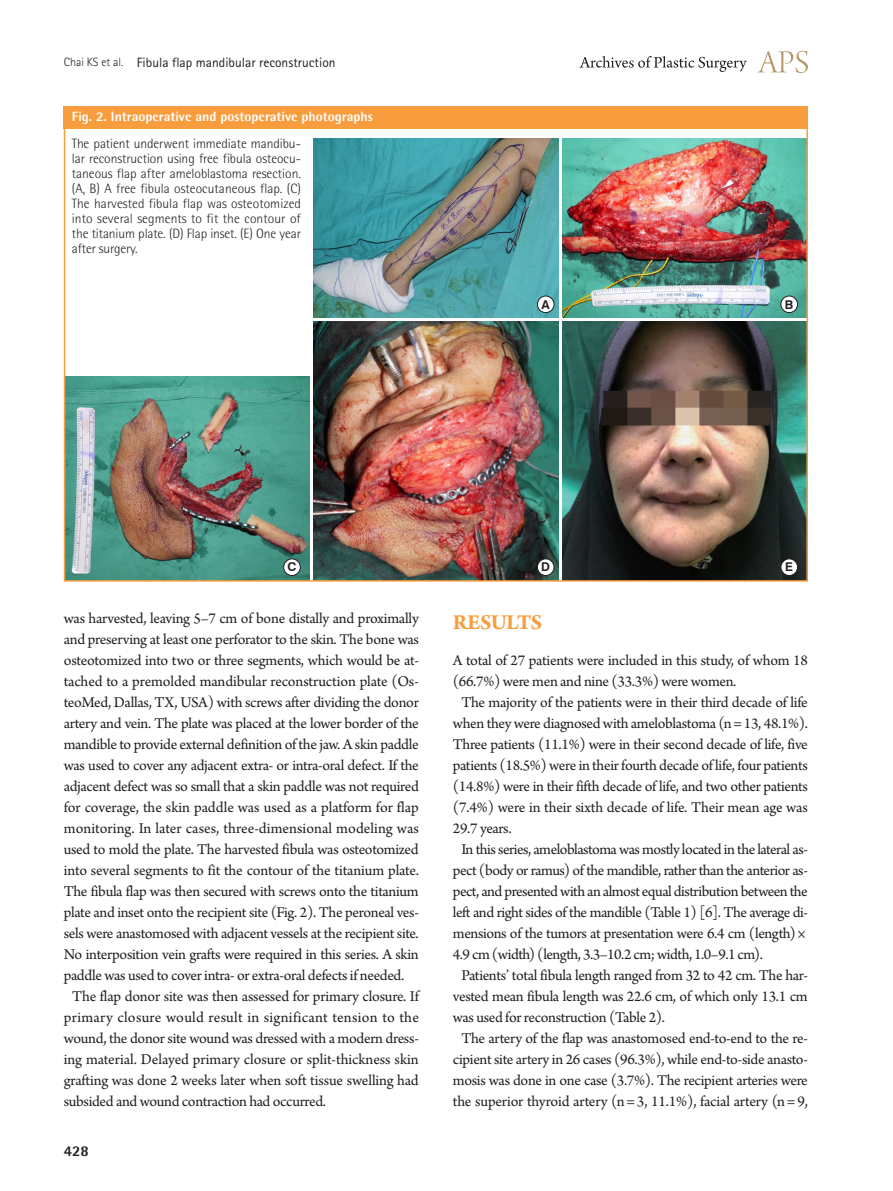
<style>
.page{position:relative;width:893px;height:1191px;background:#fff}
.page>*{position:absolute;margin:0;border:0;box-sizing:border-box;transform-origin:0 0}
.대제목{font:700 22.5px "Arno Pro";letter-spacing:-.02em;color:#f89d3d}
.본문{font:15.75px/21px "Arno Pro";letter-spacing:-.025em;color:#231f20;text-align:justify}
.본문_0{font:15.75px/21px "Arno Pro";letter-spacing:-.02em;color:#231f20;text-align:justify}
.t1{font:800 15px "Rotis Semi Sans Std";color:#231f20}
.그림설명{font:300 13.5px/15px "Rotis Semi Sans Std";letter-spacing:-.01em;color:#231f20;text-align:justify}
.표그림제목{font:800 13.5px "Rotis Semi Sans Std";color:#fff}
.하시라_제목{font:13.5px "Rotis Sans Serif Std";color:#231f20}
.t2{font:700 12.15px "Swiss 721 BT";color:#231f20}
.s1{font-weight:300;font-size:12px}
</style>
<div class="page">
<svg style="left:757px;top:51px;width:51px;height:22px"></svg>
<svg style="left:579px;top:56px;width:168px;height:16px"></svg>
<div style="left:64px;top:106px;width:744px;height:23px;background:#f89d3d"></div>
<img style="left:67px;top:376px;width:242px;height:202px">
<img style="left:313px;top:138px;width:245px;height:179px">
<img style="left:313px;top:321px;width:245px;height:257px">
<img style="left:563px;top:138px;width:242px;height:179px">
<img style="left:563px;top:321px;width:242px;height:257px">
<div style="left:64px;top:106px;width:744px;height:475px;border:2px solid #f89d3d"></div>
<div style="left:537px;top:296px;width:17px;height:17px;background:#fff;border-radius:50%"></div>
<div style="left:537px;top:296px;width:17px;height:17px;border:1px solid #231f20;border-radius:50%"></div>
<div style="left:537px;top:559px;width:17px;height:16px;background:#fff;border-radius:50%"></div>
<div style="left:537px;top:558px;width:17px;height:17px;border:1px solid #231f20;border-radius:50%"></div>
<div style="left:284px;top:559px;width:16px;height:16px;background:#fff;border-radius:50%"></div>
<div style="left:283px;top:558px;width:17px;height:17px;border:1px solid #231f20;border-radius:50%"></div>
<div style="left:781px;top:559px;width:16px;height:16px;background:#fff;border-radius:50%"></div>
<div style="left:781px;top:558px;width:17px;height:17px;border:1px solid #231f20;border-radius:50%"></div>
<div style="left:781px;top:296px;width:16px;height:17px;background:#fff;border-radius:50%"></div>
<div style="left:781px;top:296px;width:17px;height:17px;border:1px solid #231f20;border-radius:50%"></div>
<p class="하시라_제목" style="left:64px;top:54px;width:273px"><span class="s1">Chai KS et al.</span> Fibula flap mandibular reconstruction</p>
<p class="표그림제목" style="left:72px;top:108px;width:302px">Fig. 2. Intraoperative and postoperative photographs</p>
<p class="그림설명" style="left:72px;top:136px;width:231px">The patient underwent immediate mandibu&shy;lar reconstruction using free fibula osteocu&shy;taneous flap after ameloblastoma resection. (A, B) A free fibula osteocutaneous flap. (C)<br>The harvested fibula flap was osteotomized into several segments to fit the contour of the titanium plate. (D) Flap inset. (E) One year after surgery.</p>
<p class="t2" style="left:542px;top:297px;width:10px">A</p>
<p class="t2" style="left:785px;top:297px;width:10px">B</p>
<p class="t2" style="left:287px;top:560px;width:10px">C</p>
<p class="t2" style="left:541px;top:560px;width:10px">D</p>
<p class="t2" style="left:785px;top:560px;width:9px">E</p>
<p class="본문_0" style="left:64px;top:609px;width:357px">was harvested, leaving 5–7 cm of bone distally and proximally and preserving at least one perforator to the skin. The bone was osteotomized into two or three segments, which would be at&shy;tached to a premolded mandibular reconstruction plate (Os&shy;teoMed, Dallas, TX, USA) with screws after dividing the donor artery and vein. The plate was placed at the lower border of the mandible to provide external definition of the jaw. A skin paddle was used to cover any adjacent extra- or intra-oral defect. If the adjacent defect was so small that a skin paddle was not required for coverage, the skin paddle was used as a platform for flap monitoring. In later cases, three-dimensional modeling was used to mold the plate. The harvested fibula was osteotomized into several segments to fit the contour of the titanium plate.<br>The fibula flap was then secured with screws onto the titanium plate and inset onto the recipient site (Fig. 2). The peroneal ves&shy;sels were anastomosed with adjacent vessels at the recipient site.<br>No interposition vein grafts were required in this series. A skin paddle was used to cover intra- or extra-oral defects if needed.</p>
<p class="본문" style="left:64px;top:987px;width:357px;text-indent:9px">The flap donor site was then assessed for primary closure. If primary closure would result in significant tension to the wound, the donor site wound was dressed with a modern dress&shy;ing material. Delayed primary closure or split-thickness skin grafting was done 2 weeks later when soft tissue swelling had subsided and wound contraction had occurred.</p>
<p class="t1" style="left:64px;top:1141px;width:27px">428</p>
<p class="대제목" style="left:453px;top:609px;width:91px">RESULTS</p>
<p class="본문_0" style="left:453px;top:651px;width:357px">A total of 27 patients were included in this study, of whom 18 (66.7%) were men and nine (33.3%) were women.</p>
<p class="본문" style="left:453px;top:693px;width:357px;text-indent:9px">The majority of the patients were in their third decade of life when they were diagnosed with ameloblastoma (n = 13, 48.1%).<br>Three patients (11.1%) were in their second decade of life, five patients (18.5%) were in their fourth decade of life, four patients (14.8%) were in their fifth decade of life, and two other patients (7.4%) were in their sixth decade of life. Their mean age was 29.7 years.</p>
<p class="본문" style="left:453px;top:840px;width:357px;text-align:left;text-indent:9px">In this series, ameloblastoma was mostly located in the lateral as&shy;pect (body or ramus) of the mandible, rather than the anterior as&shy;pect, and presented with an almost equal distribution between the left and right sides of the mandible (Table 1) [6]. The average di&shy;mensions of the tumors at presentation were 6.4 cm (length) × 4.9 cm (width) (length, 3.3–10.2 cm; width, 1.0–9.1 cm).</p>
<p class="본문" style="left:453px;top:966px;width:357px;text-indent:9px">Patients’ total fibula length ranged from 32 to 42 cm. The har&shy;vested mean fibula length was 22.6 cm, of which only 13.1 cm was used for reconstruction (Table 2).</p>
<p class="본문" style="left:453px;top:1029px;width:357px;text-align:center">The artery of the flap was anastomosed end-to-end to the re&shy;cipient site artery in 26 cases (96.3%), while end-to-side anasto&shy;mosis was done in one case (3.7%). The recipient arteries were the superior thyroid artery (n = 3, 11.1%), facial artery (n = 9,</p>
</div>
